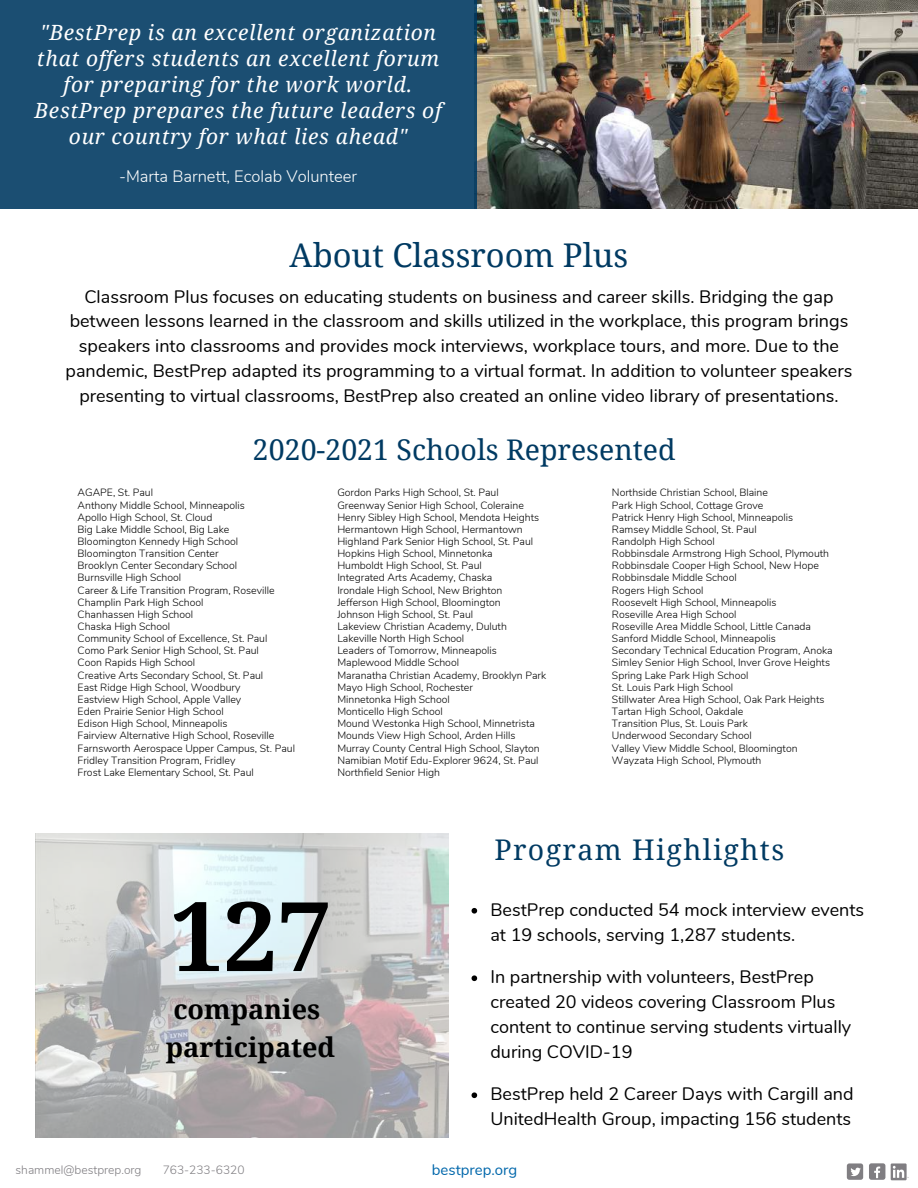
<style>
.page{position:relative;width:918px;height:1188px;background:#fff}
.page>*{position:absolute;margin:0;border:0;box-sizing:border-box;transform-origin:0 0}
.t1{font:700 96px "Droid Serif";color:#000}
.t2{font:32.7px "Droid Serif";color:#003a62}
.t3{font:28.5px "Droid Serif";color:#003a62}
.t4{font:28.5px "Droid Serif";letter-spacing:.05em;color:#003a62}
.t5{font:700 27px/37.2px "Droid Serif";color:#000}
.t6{font:italic 21px/26.1px "Droid Serif";letter-spacing:.035em;color:#fff;text-align:center}
.t7{font:18px/24.8px "Nunito";color:#000}
.t8{font:300 16.5px "Nunito";color:#fff}
.t9{font:15px "Nunito";color:#0067ab}
.t10{font:300 12px "Nunito";color:#807e82}
.t11{font:300 10.5px/12.1px "Nunito";color:#000}
</style>
<div class="page">
<img style="left:36px;top:834px;width:412px;height:304px">
<img style="left:477px;top:0;width:441px;height:208px">
<div style="left:0;top:0;width:477px;height:208px;background:#1b4e72"></div>
<div style="left:847px;top:1163px;width:16px;height:17px;background:#807e82;border-radius:2px"></div>
<svg style="left:850px;top:1168px;width:11px;height:8px"></svg>
<div style="left:869px;top:1163px;width:16px;height:17px;background:#807e82;border-radius:3px"></div>
<svg style="left:874px;top:1167px;width:6px;height:11px"></svg>
<div style="left:891px;top:1163px;width:16px;height:17px;background:#807e82"></div>
<svg style="left:893px;top:1166px;width:16px;height:12px"></svg>
<svg style="left:472px;top:908px;width:5px;height:6px"></svg>
<svg style="left:472px;top:975px;width:5px;height:6px"></svg>
<svg style="left:472px;top:1092px;width:5px;height:6px"></svg>
<h3 class="t6" style="left:35px;top:19px;width:409px">"BestPrep is an excellent organization that offers students an excellent forum for preparing for the work world.<br>BestPrep prepares the future leaders of our country for what lies ahead"</h3>
<h3 class="t8" style="left:119px;top:165px;width:239px">-Marta Barnett, Ecolab Volunteer</h3>
<h2 class="t2" style="left:290px;top:236px;width:340px">About Classroom Plus</h2>
<p class="t7" style="left:66px;top:284px;width:788px;text-align:center">Classroom Plus focuses on educating students on business and career skills. Bridging the gap between lessons learned in the classroom and skills utilized in the workplace, this program brings speakers into classrooms and provides mock interviews, workplace tours, and more. Due to the pandemic, BestPrep adapted its programming to a virtual format. In addition to volunteer speakers presenting to virtual classrooms, BestPrep also created an online video library of presentations.</p>
<h3 class="t3" style="left:253px;top:434px;width:424px">2020-2021 Schools Represented</h3>
<p class="t11" style="left:78px;top:487px;width:219px">AGAPE, St. Paul<br>Anthony Middle School, Minneapolis<br>Apollo High School, St. Cloud<br>Big Lake Middle School, Big Lake<br>Bloomington Kennedy High School Bloomington Transition Center<br>Brooklyn Center Secondary School<br>Burnsville High School<br>Career &amp; Life Transition Program, Roseville Champlin Park High School<br>Chanhassen High School<br>Chaska High School<br>Community School of Excellence, St. Paul Como Park Senior High School, St. Paul<br>Coon Rapids High School<br>Creative Arts Secondary School, St. Paul<br>East Ridge High School, Woodbury<br>Eastview High School, Apple Valley<br>Eden Prairie Senior High School<br>Edison High School, Minneapolis<br>Fairview Alternative High School, Roseville Farnsworth Aerospace Upper Campus, St. Paul Fridley Transition Program, Fridley<br>Frost Lake Elementary School, St. Paul</p>
<p class="t11" style="left:337px;top:487px;width:210px">Gordon Parks High School, St. Paul Greenway Senior High School, Coleraine Henry Sibley High School, Mendota Heights Hermantown High School, Hermantown Highland Park Senior High School, St. Paul Hopkins High School, Minnetonka<br>Humboldt High School, St. Paul<br>Integrated Arts Academy, Chaska<br>Irondale High School, New Brighton<br>Jefferson High School, Bloomington<br>Johnson High School, St. Paul<br>Lakeview Christian Academy, Duluth Lakeville North High School<br>Leaders of Tomorrow, Minneapolis Maplewood Middle School<br>Maranatha Christian Academy, Brooklyn Park Mayo High School, Rochester<br>Minnetonka High School<br>Monticello High School<br>Mound Westonka High School, Minnetrista Mounds View High School, Arden Hills Murray County Central High School, Slayton Namibian Motif Edu-Explorer 9624, St. Paul Northfield Senior High</p>
<p class="t11" style="left:612px;top:487px;width:222px">Northside Christian School, Blaine<br>Park High School, Cottage Grove<br>Patrick Henry High School, Minneapolis Ramsey Middle School, St. Paul<br>Randolph High School<br>Robbinsdale Armstrong High School, Plymouth Robbinsdale Cooper High School, New Hope Robbinsdale Middle School<br>Rogers High School<br>Roosevelt High School, Minneapolis<br>Roseville Area High School<br>Roseville Area Middle School, Little Canada Sanford Middle School, Minneapolis<br>Secondary Technical Education Program, Anoka Simley Senior High School, Inver Grove Heights Spring Lake Park High School<br>St. Louis Park High School<br>Stillwater Area High School, Oak Park Heights Tartan High School, Oakdale<br>Transition Plus, St. Louis Park<br>Underwood Secondary School<br>Valley View Middle School, Bloomington Wayzata High School, Plymouth</p>
<h1 class="t1" style="left:170px;top:882px;width:162px">127</h1>
<h3 class="t5" style="left:166px;top:992px;width:171px">companies participated</h3>
<h3 class="t4" style="left:494px;top:834px;width:291px">Program Highlights</h3>
<h3 class="t7" style="left:490px;top:898px;width:375px">BestPrep conducted 54 mock interview events at 19 schools, serving 1,287 students.</h3>
<h3 class="t7" style="left:490px;top:965px;width:362px">In partnership with volunteers, BestPrep created 20 videos covering Classroom Plus content to continue serving students virtually during COVID-19</h3>
<h3 class="t7" style="left:490px;top:1082px;width:365px">BestPrep held 2 Career Days with Cargill and<br>UnitedHealth Group, impacting 156 students</h3>
<p class="t10" style="left:16px;top:1162px;width:127px">shammel@bestprep.org</p>
<p class="t10" style="left:163px;top:1162px;width:83px">763-233-6320</p>
<h3 class="t9" style="left:432px;top:1160px;width:87px">bestprep.org</h3>
</div>
